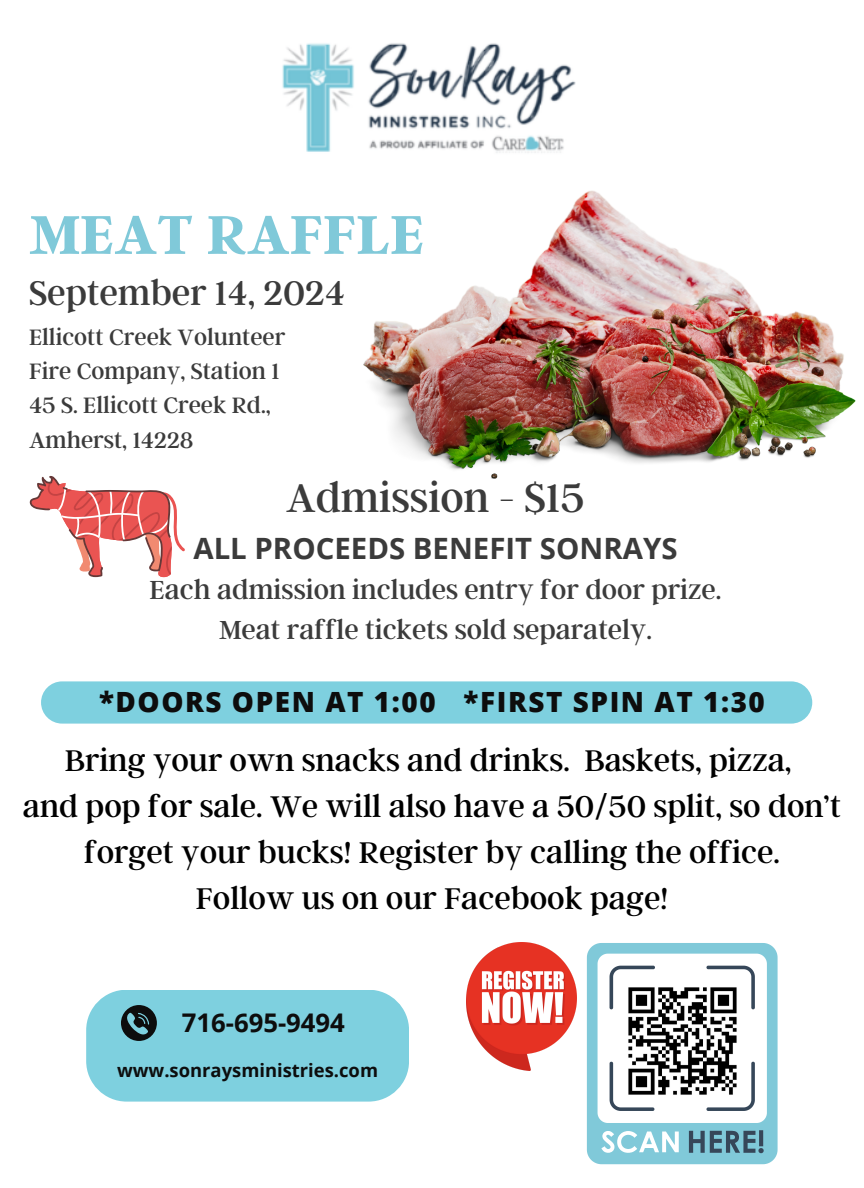
<style>
.page{position:relative;width:864px;height:1188px;background:#fff}
.page>*{position:absolute;margin:0;border:0;box-sizing:border-box;transform-origin:0 0}
.t1{font:700 60.9px "Argent CF";color:#80c9d9}
.t2{font:44.4px "Argent CF";color:#3b3b3b}
.t3{font:37.65px "Argent CF";color:#3b3b3b}
.t4{font:33.3px/45.9px "Argent CF";color:#000;text-align:center}
.t5{font:700 29.4px "Open Sans";color:#3b3b3b}
.t6{font:29.1px/40.5px "Argent CF";color:#3b3b3b;text-align:center}
.t7{font:800 27.9px "Open Sans";letter-spacing:.055em;color:#0d0d0d}
.t8{font:700 25.65px "Open Sans";color:#0d0d0d}
.t9{font:24.75px "Argent CF";color:#3b3b3b}
.t10{font:700 18.45px "Open Sans";color:#0d0d0d}
</style>
<div class="page">
<svg style="left:29px;top:476px;width:156px;height:102px"></svg>
<img style="left:363px;top:190px;width:493px;height:289px">
<img style="left:282px;top:43px;width:294px;height:110px">
<div style="left:86px;top:990px;width:323px;height:112px;background:#7ed0df;border-radius:40px"></div>
<svg style="left:121px;top:1005px;width:36px;height:36px"></svg>
<svg style="left:587px;top:943px;width:191px;height:221px"></svg>
<svg style="left:610px;top:966px;width:45px;height:43px"></svg>
<svg style="left:706px;top:1062px;width:49px;height:49px"></svg>
<svg style="left:610px;top:1062px;width:44px;height:49px"></svg>
<svg style="left:706px;top:966px;width:49px;height:43px"></svg>
<svg style="left:689px;top:1130px;width:75px;height:23px"></svg>
<svg style="left:601px;top:1131px;width:78px;height:22px"></svg>
<img style="left:622px;top:980px;width:121px;height:122px">
<img style="left:466px;top:943px;width:110px;height:127px">
<div style="left:41px;top:681px;width:771px;height:43px;background:#7ed0df;border-radius:21px"></div>
<p class="t1" style="left:29px;top:195px;width:397px">MEAT RAFFLE</p>
<p class="t3" style="left:29px;top:269px;width:318px">September 14, 2024</p>
<p class="t9" style="left:29px;top:321px;width:258px">Ellicott Creek Volunteer</p>
<h3 class="t9" style="left:29px;top:355px;width:252px">Fire Company, Station 1</h3>
<p class="t9" style="left:29px;top:389px;width:243px">45 S. Ellicott Creek Rd.,</p>
<h6 class="t9" style="left:29px;top:424px;width:166px">Amherst, 14228</h6>
<h2 class="t2" style="left:286px;top:469px;width:300px">Admission - $15</h2>
<p class="t5" style="left:193px;top:528px;width:486px">ALL PROCEEDS BENEFIT SONRAYS</p>
<p class="t6" style="left:149px;top:568px;width:574px">Each admission includes entry for door prize.<br>Meat raffle tickets sold separately.</p>
<p class="t7" style="left:99px;top:682px;width:667px">*DOORS OPEN AT 1:00 *FIRST SPIN AT 1:30</p>
<p class="t4" style="left:23px;top:736px;width:820px">Bring your own snacks and drinks. Baskets, pizza,<br>and pop for sale. We will also have a 50/50 split, so don’t forget your bucks! Register by calling the office.<br>Follow us on our Facebook page!</p>
<h1 class="t8" style="left:182px;top:1004px;width:165px">716-695-9494</h1>
<p class="t10" style="left:117px;top:1057px;width:262px">www.sonraysministries.com</p>
</div>
